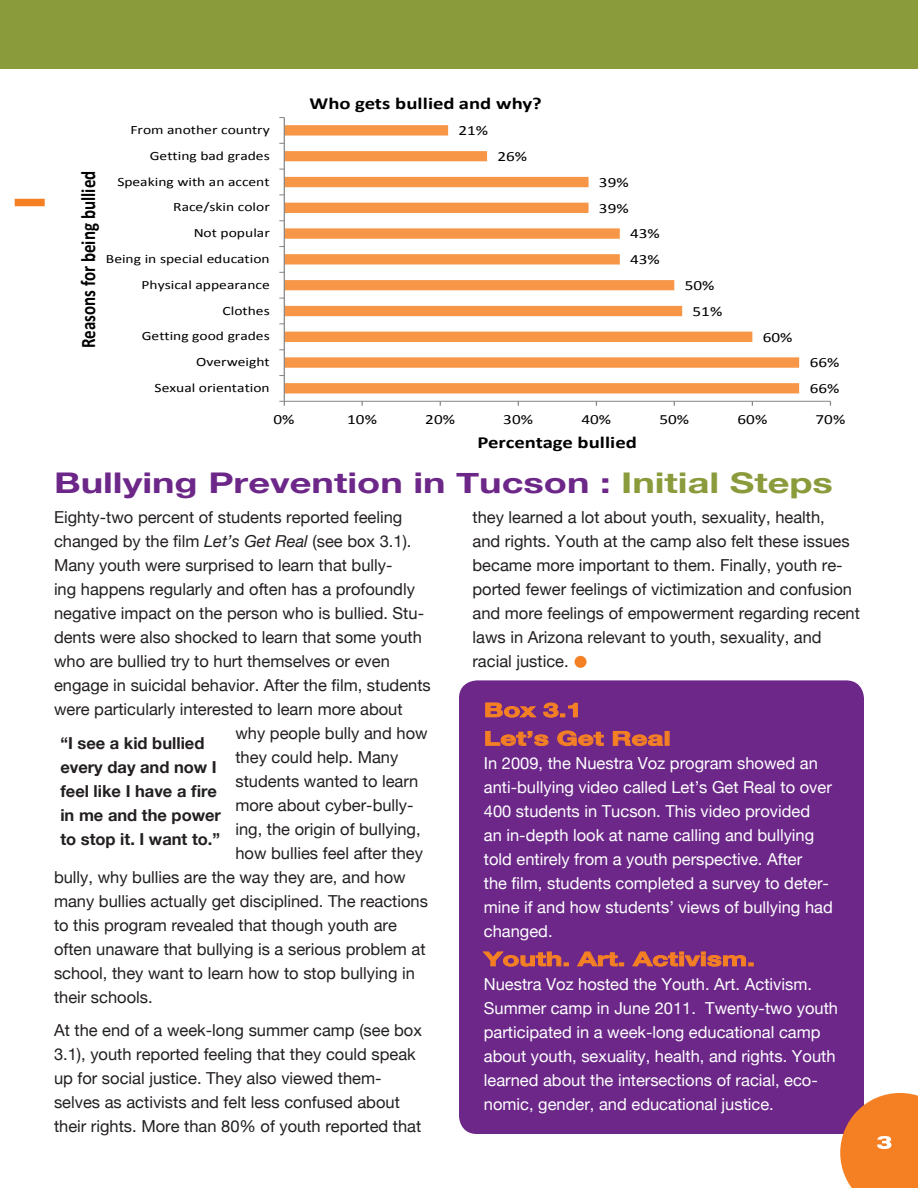
<style>
.page{position:relative;width:918px;height:1188px;background:#fff}
.page>*{position:absolute;margin:0;border:0;box-sizing:border-box;transform-origin:0 0}
.t1{font:700 28.5px "Helvetica Neue";color:#6c2789;scale:1.33 1}
.t2{font:700 20.7px "Calibri";letter-spacing:.005em;color:#000;scale:.82 1}
.t3{font:700 19.5px "Helvetica Neue";color:#f58024;scale:1.43 1}
.t4{font:700 16.95px "Calibri";color:#000;scale:1.22 1}
.t5{font:16.5px/24px "Helvetica Neue";color:#231f20}
.t6{font:16.5px/24px "Helvetica Neue";color:#fff}
.t7{font:700 16.5px/24px "Helvetica Neue";color:#231f20}
.t8{font:14.1px "Calibri";color:#000;scale:1.22 1}
.t9{font:12.75px "Calibri";color:#000;scale:1.22 1}
.s1{color:#8a9b3c}
.s2{font-style:italic}
</style>
<div class="page">
<div style="left:0;top:0;width:918px;height:69px;background:#8a9b3c"></div>
<div style="left:459px;top:680px;width:405px;height:454px;background:#6c2789;border-radius:18px"></div>
<svg style="left:485px;top:702px;width:52px;height:16px"></svg>
<svg style="left:543px;top:702px;width:35px;height:16px"></svg>
<svg style="left:485px;top:731px;width:64px;height:15px"></svg>
<svg style="left:557px;top:730px;width:47px;height:16px"></svg>
<svg style="left:613px;top:731px;width:51px;height:15px"></svg>
<div style="left:665px;top:731px;width:5px;height:15px;border:1px solid #f58024"></div>
<svg style="left:483px;top:951px;width:86px;height:16px"></svg>
<svg style="left:577px;top:951px;width:47px;height:16px"></svg>
<svg style="left:632px;top:951px;width:122px;height:16px"></svg>
<svg style="left:840px;top:1093px;width:78px;height:95px;background:#ea7f39"></svg>
<div style="left:575px;top:656px;width:12px;height:12px;background:#f58024;border-radius:50%"></div>
<svg style="left:285px;top:125px;width:514px;height:268px"></svg>
<hr style="left:284px;top:401px;width:546px;height:1px;background:#868686">
<hr style="left:284px;top:118px;width:1px;height:283px;background:#868686">
<svg style="left:279px;top:401px;width:6px;height:5px"></svg>
<svg style="left:15px;top:156px;width:784px;height:110px"></svg>
<p class="t2" style="left:75px;top:348px;width:218px;rotate:-90deg">Reasons for being bullied</p>
<p class="t9" style="left:131px;top:122px;width:116px">From another country</p>
<p class="t9" style="left:150px;top:147px;width:100px">Getting bad grades</p>
<p class="t9" style="left:117px;top:173px;width:126px">Speaking with an accent</p>
<p class="t9" style="left:173px;top:199px;width:81px">Race/skin color</p>
<p class="t9" style="left:194px;top:225px;width:64px">Not popular</p>
<p class="t9" style="left:106px;top:251px;width:136px">Being in special education</p>
<p class="t9" style="left:142px;top:276px;width:107px">Physical appearance</p>
<p class="t9" style="left:223px;top:302px;width:40px">Clothes</p>
<p class="t9" style="left:142px;top:328px;width:106px">Getting good grades</p>
<p class="t9" style="left:196px;top:354px;width:62px">Overweight</p>
<p class="t9" style="left:155px;top:380px;width:96px">Sexual orientation</p>
<p class="t4" style="left:310px;top:93px;width:192px">Who gets bullied and why?</p>
<p class="t8" style="left:459px;top:122px;width:26px">21%</p>
<p class="t8" style="left:498px;top:147px;width:26px">26%</p>
<p class="t8" style="left:599px;top:173px;width:26px">39%</p>
<p class="t8" style="left:599px;top:199px;width:26px">39%</p>
<p class="t8" style="left:630px;top:225px;width:26px">43%</p>
<p class="t8" style="left:630px;top:251px;width:26px">43%</p>
<p class="t8" style="left:685px;top:276px;width:26px">50%</p>
<p class="t8" style="left:693px;top:302px;width:26px">51%</p>
<p class="t8" style="left:763px;top:328px;width:26px">60%</p>
<p class="t8" style="left:810px;top:354px;width:26px">66%</p>
<p class="t8" style="left:810px;top:380px;width:26px">66%</p>
<p class="t8" style="left:274px;top:410px;width:19px">0%</p>
<p class="t8" style="left:347px;top:410px;width:26px">10%</p>
<p class="t8" style="left:425px;top:410px;width:26px">20%</p>
<p class="t8" style="left:503px;top:410px;width:26px">30%</p>
<p class="t8" style="left:581px;top:410px;width:26px">40%</p>
<p class="t8" style="left:659px;top:410px;width:26px">50%</p>
<p class="t8" style="left:737px;top:410px;width:26px">60%</p>
<p class="t8" style="left:815px;top:410px;width:26px">70%</p>
<p class="t4" style="left:478px;top:431px;width:132px">Percentage bullied</p>
<p class="t1" style="left:54px;top:466px;width:587px">Bullying Prevention in Tucson : <span class="s1">Initial Steps</span></p>
<p class="t5" style="left:54px;top:505px;width:378px">Eighty-two percent of students reported feeling changed by the film <span class="s2">Let’s Get Real</span> (see box 3.1).<br>Many youth were surprised to learn that bully-<br>ing happens regularly and often has a profoundly negative impact on the person who is bullied. Stu&shy;dents were also shocked to learn that some youth who are bullied try to hurt themselves or even engage in suicidal behavior. After the film, students were particularly interested to learn more about</p>
<p class="t5" style="left:235px;top:721px;width:194px">why people bully and how</p>
<p class="t5" style="left:235px;top:745px;width:164px">they could help. Many</p>
<p class="t5" style="left:235px;top:769px;width:184px">students wanted to learn</p>
<p class="t5" style="left:235px;top:793px;width:180px">more about cyber-bully-</p>
<p class="t5" style="left:235px;top:817px;width:187px">ing, the origin of bullying,</p>
<p class="t5" style="left:235px;top:841px;width:189px">how bullies feel after they</p>
<p class="t5" style="left:54px;top:865px;width:353px">bully, why bullies are the way they are, and how</p>
<p class="t5" style="left:54px;top:889px;width:376px">many bullies actually get disciplined. The reactions</p>
<p class="t5" style="left:54px;top:913px;width:344px">to this program revealed that though youth are</p>
<p class="t5" style="left:54px;top:937px;width:373px">often unaware that bullying is a serious problem at</p>
<p class="t5" style="left:54px;top:961px;width:362px">school, they want to learn how to stop bullying in</p>
<p class="t5" style="left:54px;top:985px;width:100px">their schools.</p>
<p class="t5" style="left:54px;top:1018px;width:369px">At the end of a week-long summer camp (see box 3.1), youth reported feeling that they could speak up for social justice. They also viewed them&shy;selves as activists and felt less confused about their rights. More than 80% of youth reported that</p>
<p class="t7" style="left:60px;top:731px;width:162px">“I see a kid bullied every day and now I feel like I have a fire in me and the power to stop it. I want to.”</p>
<p class="t5" style="left:472px;top:505px;width:389px">they learned a lot about youth, sexuality, health,<br>and rights. Youth at the camp also felt these issues became more important to them. Finally, youth re&shy;ported fewer feelings of victimization and confusion and more feelings of empowerment regarding recent laws in Arizona relevant to youth, sexuality, and racial justice.</p>
<p class="t3" style="left:484px;top:698px;width:70px">Box 3.1</p>
<p class="t3" style="left:484px;top:726px;width:132px">Let’s Get Real</p>
<p class="t6" style="left:484px;top:751px;width:351px">In 2009, the Nuestra Voz program showed an anti-bullying video called Let’s Get Real to over 400 students in Tucson. This video provided<br>an in-depth look at name calling and bullying told entirely from a youth perspective. After<br>the film, students completed a survey to deter&shy;mine if and how students’ views of bullying had changed.</p>
<p class="t3" style="left:484px;top:947px;width:191px">Youth. Art. Activism.</p>
<p class="t6" style="left:484px;top:972px;width:356px">Nuestra Voz hosted the Youth. Art. Activism.<br>Summer camp in June 2011. Twenty-two youth participated in a week-long educational camp about youth, sexuality, health, and rights. Youth learned about the intersections of racial, eco&shy;nomic, gender, and educational justice.</p>
</div>
